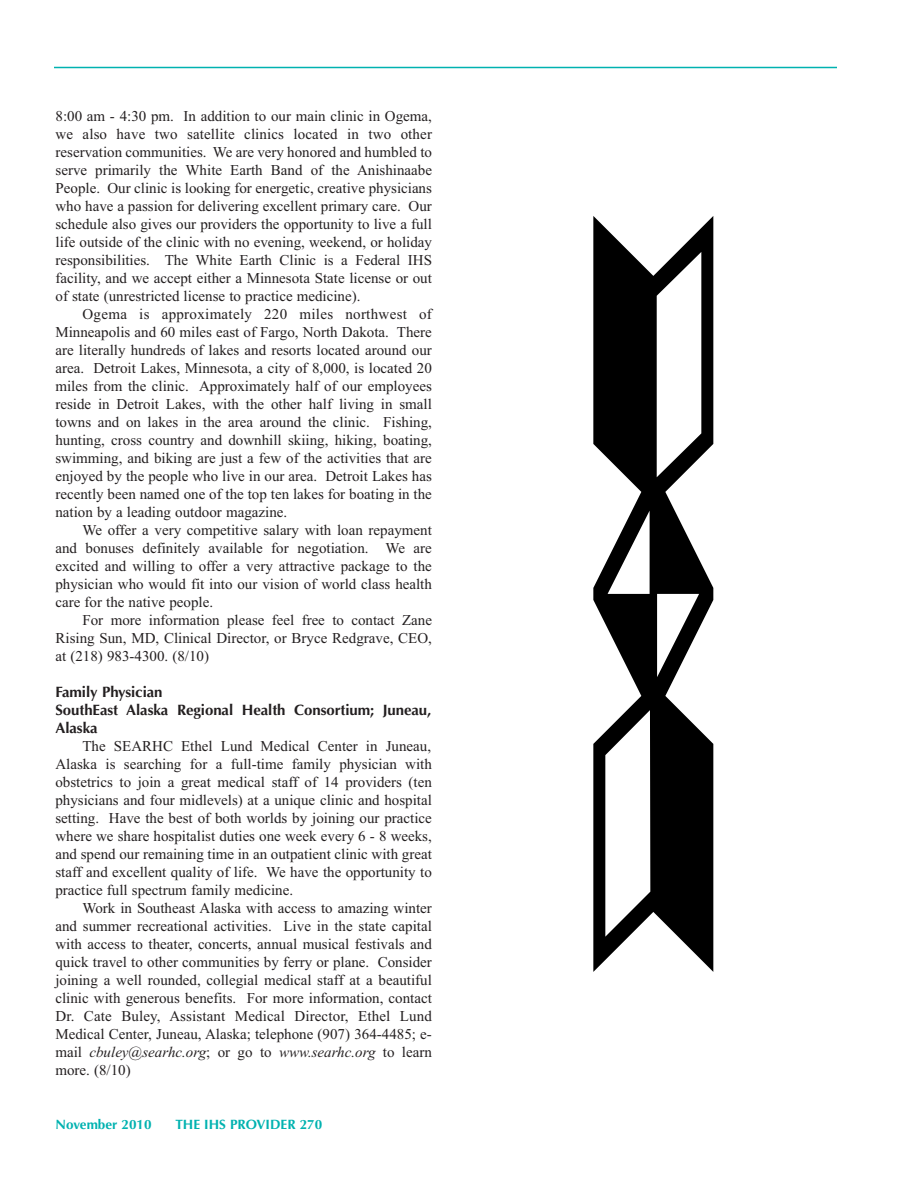
<style>
.page{position:relative;width:918px;height:1188px;background:#fff}
.page>*{position:absolute;margin:0;border:0;box-sizing:border-box;transform-origin:0 0}
.t1{font:15px/18px "Times New Roman";color:#231f20;text-align:justify}
.t2{font:15px/18px "Optima Bold TT";letter-spacing:-.005em;color:#231f20}
.t3{font:13.5px "Optima Bold TT";color:#00b2b0}
.s1{font-style:italic}
</style>
<div class="page">
<hr style="left:54px;top:67px;width:783px;height:1px;background:#00b2b0">
<svg style="left:593px;top:216px;width:120px;height:756px;fill:#000"></svg>
<svg style="left:657px;top:594px;width:42px;height:83px"></svg>
<svg style="left:608px;top:511px;width:42px;height:83px"></svg>
<svg style="left:605px;top:710px;width:45px;height:227px"></svg>
<svg style="left:657px;top:252px;width:44px;height:225px"></svg>
<p class="t1" style="left:55px;top:107px;width:378px">8:00 am - 4:30 pm. In addition to our main clinic in Ogema, we also have two satellite clinics located in two other reservation communities. We are very honored and humbled to serve primarily the White Earth Band of the Anishinaabe People. Our clinic is looking for energetic, creative physicians who have a passion for delivering excellent primary care. Our schedule also gives our providers the opportunity to live a full life outside of the clinic with no evening, weekend, or holiday responsibilities. The White Earth Clinic is a Federal IHS facility, and we accept either a Minnesota State license or out of state (unrestricted license to practice medicine).</p>
<p class="t1" style="left:55px;top:305px;width:378px;text-indent:27px">Ogema is approximately 220 miles northwest of Minneapolis and 60 miles east of Fargo, North Dakota. There are literally hundreds of lakes and resorts located around our area. Detroit Lakes, Minnesota, a city of 8,000, is located 20 miles from the clinic. Approximately half of our employees reside in Detroit Lakes, with the other half living in small towns and on lakes in the area around the clinic. Fishing, hunting, cross country and downhill skiing, hiking, boating, swimming, and biking are just a few of the activities that are enjoyed by the people who live in our area. Detroit Lakes has recently been named one of the top ten lakes for boating in the nation by a leading outdoor magazine.</p>
<p class="t1" style="left:55px;top:521px;width:378px;text-indent:27px">We offer a very competitive salary with loan repayment and bonuses definitely available for negotiation. We are excited and willing to offer a very attractive package to the physician who would fit into our vision of world class health care for the native people.</p>
<p class="t1" style="left:56px;top:611px;width:378px;text-indent:27px">For more information please feel free to contact Zane Rising Sun, MD, Clinical Director, or Bryce Redgrave, CEO, at (218) 983-4300. (8/10)</p>
<h2 class="t2" style="left:55px;top:684px;width:377px">Family Physician<br>SouthEast Alaska Regional Health Consortium; Juneau,<br>Alaska</h2>
<p class="t1" style="left:55px;top:737px;width:378px;text-indent:27px">The SEARHC Ethel Lund Medical Center in Juneau, Alaska is searching for a full-time family physician with obstetrics to join a great medical staff of 14 providers (ten physicians and four midlevels) at a unique clinic and hospital setting. Have the best of both worlds by joining our practice where we share hospitalist duties one week every 6 - 8 weeks, and spend our remaining time in an outpatient clinic with great staff and excellent quality of life. We have the opportunity to practice full spectrum family medicine.</p>
<p class="t1" style="left:55px;top:899px;width:378px;text-indent:27px">Work in Southeast Alaska with access to amazing winter and summer recreational activities. Live in the state capital with access to theater, concerts, annual musical festivals and quick travel to other communities by ferry or plane. Consider joining a well rounded, collegial medical staff at a beautiful clinic with generous benefits. For more information, contact Dr. Cate Buley, Assistant Medical Director, Ethel Lund Medical Center, Juneau, Alaska; telephone (907) 364-4485; e&shy;mail <span class="s1">cbuley@searhc.org</span>; or go to <span class="s1">www.searhc.org</span> to learn more. (8/10)</p>
<p class="t3" style="left:56px;top:1116px;width:98px">November 2010</p>
<p class="t3" style="left:175px;top:1116px;width:148px">THE IHS PROVIDER 270</p>
</div>
